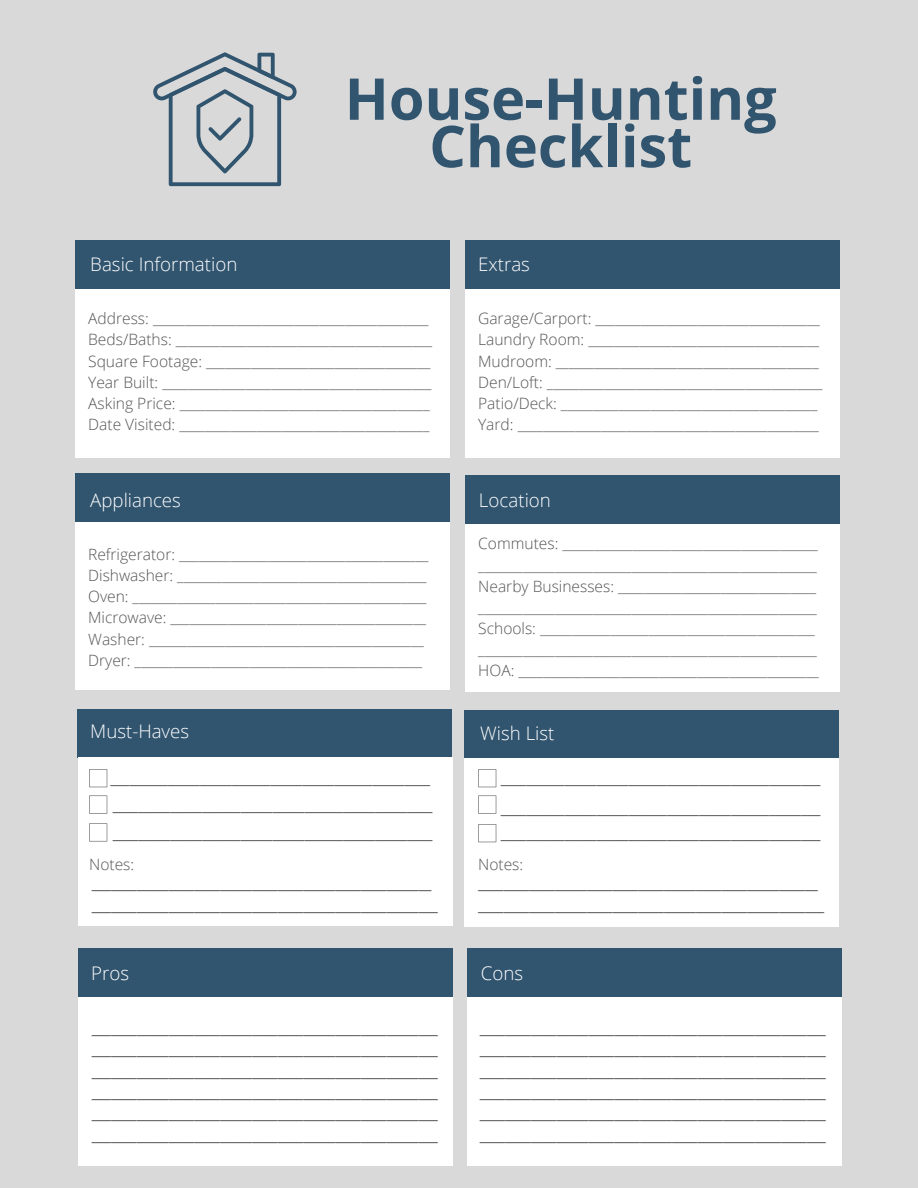
<style>
.page{position:relative;width:918px;height:1188px;background:#d9d9d9}
.page>*{position:absolute;margin:0;border:0;box-sizing:border-box;transform-origin:0 0}
.t1{font:700 57.6px/47.5px "Open Sans";color:#31546f;text-align:center}
.t2{font:300 18.75px "Open Sans";color:#fff}
.t3{font:300 18.6px "Open Sans";color:#fff}
.t4{font:300 15.6px/21.1px "Open Sans";color:#545454}
.t5{font:300 15.6px/21.3px "Open Sans";color:#000}
</style>
<div class="page">
<div style="left:75px;top:474px;width:375px;height:48px;background:#31546f"></div>
<div style="left:75px;top:522px;width:375px;height:168px;background:#fff"></div>
<div style="left:465px;top:475px;width:375px;height:49px;background:#31546f"></div>
<div style="left:465px;top:524px;width:375px;height:168px;background:#fff"></div>
<div style="left:78px;top:949px;width:375px;height:48px;background:#31546f"></div>
<div style="left:78px;top:997px;width:375px;height:168px;background:#fff"></div>
<div style="left:467px;top:949px;width:375px;height:48px;background:#31546f"></div>
<div style="left:467px;top:997px;width:375px;height:168px;background:#fff"></div>
<div style="left:78px;top:709px;width:374px;height:49px;background:#31546f"></div>
<div style="left:78px;top:758px;width:375px;height:167px;background:#fff"></div>
<div style="left:464px;top:710px;width:375px;height:48px;background:#31546f"></div>
<div style="left:464px;top:759px;width:375px;height:167px;background:#fff"></div>
<svg style="left:153px;top:52px;width:144px;height:134px"></svg>
<svg style="left:89px;top:769px;width:18px;height:18px"></svg>
<svg style="left:89px;top:796px;width:18px;height:18px"></svg>
<svg style="left:89px;top:823px;width:18px;height:18px"></svg>
<svg style="left:478px;top:769px;width:18px;height:18px"></svg>
<svg style="left:478px;top:796px;width:18px;height:18px"></svg>
<svg style="left:478px;top:824px;width:18px;height:18px"></svg>
<div style="left:75px;top:241px;width:375px;height:48px;background:#31546f"></div>
<div style="left:465px;top:241px;width:374px;height:48px;background:#31546f"></div>
<div style="left:75px;top:289px;width:375px;height:168px;background:#fff"></div>
<div style="left:465px;top:289px;width:374px;height:168px;background:#fff"></div>
<p class="t2" style="left:90px;top:251px;width:149px">Basic Information</p>
<h1 class="t1" style="left:345px;top:74px;width:433px">House-Hunting<br>Checklist</h1>
<p class="t2" style="left:478px;top:251px;width:53px">Extras</p>
<p class="t4" style="left:88px;top:308px;width:346px">Address: ___________________________________________ Beds/Baths: ________________________________________ Square Footage: ___________________________________ Year Built: __________________________________________ Asking Price: _______________________________________ Date Visited: _______________________________________</p>
<p class="t4" style="left:478px;top:308px;width:346px">Garage/Carport: ___________________________________ Laundry Room: ____________________________________ Mudroom: _________________________________________ Den/Loft: ___________________________________________ Patio/Deck: ________________________________________ Yard: _______________________________________________</p>
<p class="t3" style="left:90px;top:487px;width:92px">Appliances</p>
<p class="t4" style="left:88px;top:543px;width:342px">Refrigerator: _______________________________________ Dishwasher: _______________________________________ Oven: ______________________________________________ Microwave: ________________________________________ Washer: ___________________________________________ Dryer: _____________________________________________</p>
<p class="t4" style="left:478px;top:533px;width:342px">Commutes: ________________________________________ _____________________________________________________ Nearby Businesses: _______________________________ _____________________________________________________ Schools: ___________________________________________ _____________________________________________________ HOA: _______________________________________________</p>
<p class="t2" style="left:479px;top:487px;width:73px">Location</p>
<p class="t3" style="left:90px;top:718px;width:100px">Must-Haves</p>
<p class="t3" style="left:480px;top:720px;width:76px">Wish List</p>
<p class="t5" style="left:110px;top:765px;width:324px;line-height:26.1px">__________________________________________________ __________________________________________________</p>
<p class="t5" style="left:113px;top:822px;width:321px">__________________________________________________</p>
<p class="t5" style="left:501px;top:764px;width:321px;line-height:29.2px">__________________________________________________ __________________________________________________</p>
<p class="t5" style="left:501px;top:823px;width:321px">__________________________________________________</p>
<p class="t4" style="left:89px;top:854px;width:47px">Notes:</p>
<p class="t4" style="left:478px;top:854px;width:47px">Notes:</p>
<p class="t5" style="left:92px;top:873px;width:348px">_____________________________________________________ ______________________________________________________</p>
<p class="t5" style="left:478px;top:873px;width:348px">_____________________________________________________ ______________________________________________________</p>
<p class="t2" style="left:91px;top:960px;width:39px">Pros</p>
<p class="t2" style="left:481px;top:960px;width:44px">Cons</p>
<p class="t5" style="left:92px;top:1017px;width:348px;text-align:justify">______________________________________________________ ______________________________________________________ ______________________________________________________ ______________________________________________________ ______________________________________________________ ______________________________________________________</p>
<p class="t5" style="left:480px;top:1017px;width:348px;text-align:justify">______________________________________________________ ______________________________________________________ ______________________________________________________ ______________________________________________________ ______________________________________________________ ______________________________________________________</p>
</div>
